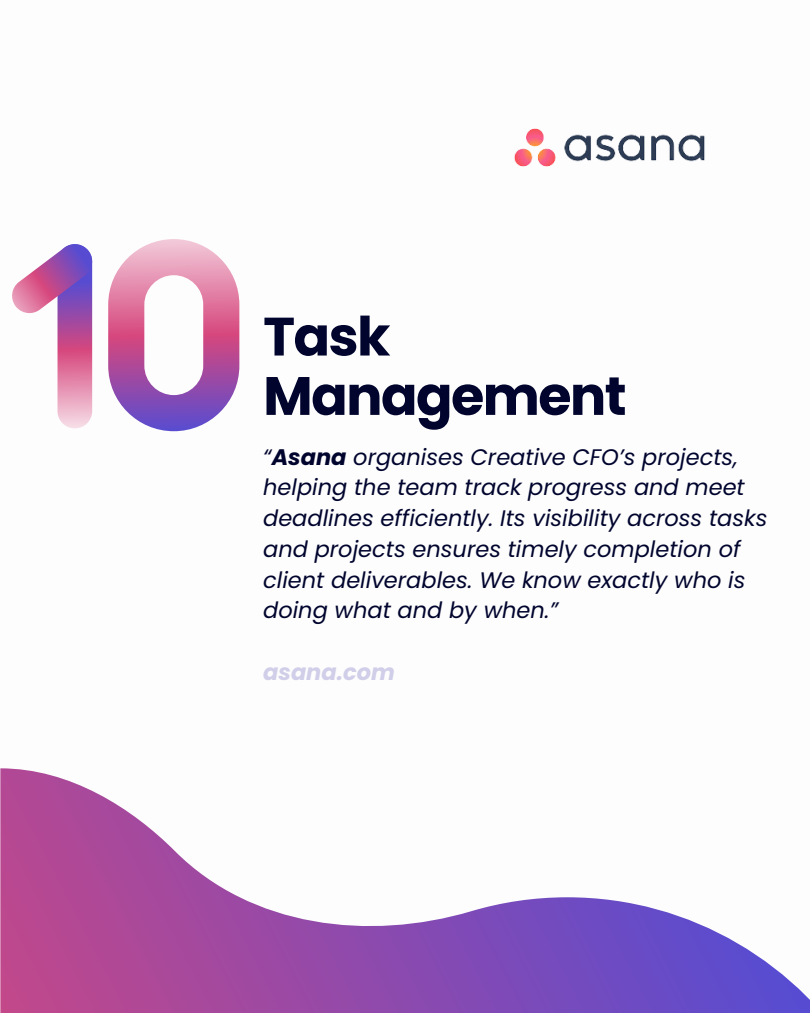
<style>
.page{position:relative;width:810px;height:1013px;background:#fff}
.page>*{position:absolute;margin:0;border:0;box-sizing:border-box;transform-origin:0 0}
.t1{font:700 53.9px/59.3px "Poppins";letter-spacing:-.03em;color:#01052e}
.t2{font:italic 22.5px/30.8px "Poppins";color:#01052e}
.t3{font:italic 700 22.5px "Poppins";color:#d0cee8}
.s1{font-weight:700}
</style>
<div class="page">
<svg style="left:0;top:768px;width:809px;height:244px"></svg>
<svg style="left:57px;top:244px;width:35px;height:184px;background:#d579a8"></svg>
<svg style="left:12px;top:244px;width:81px;height:69px"></svg>
<svg style="left:108px;top:239px;width:131px;height:192px"></svg>
<img style="left:514px;top:128px;width:191px;height:39px">
<h1 class="t1" style="left:263px;top:307px;width:365px">Task<br>Management</h1>
<p class="t2" style="left:263px;top:441px;width:505px">“<span class="s1">Asana</span> organises Creative CFO’s projects, helping the team track progress and meet deadlines efficiently. Its visibility across tasks and projects ensures timely completion of client deliverables. We know exactly who is doing what and by when.”</p>
<p class="t3" style="left:263px;top:656px;width:133px">asana.com</p>
</div>
